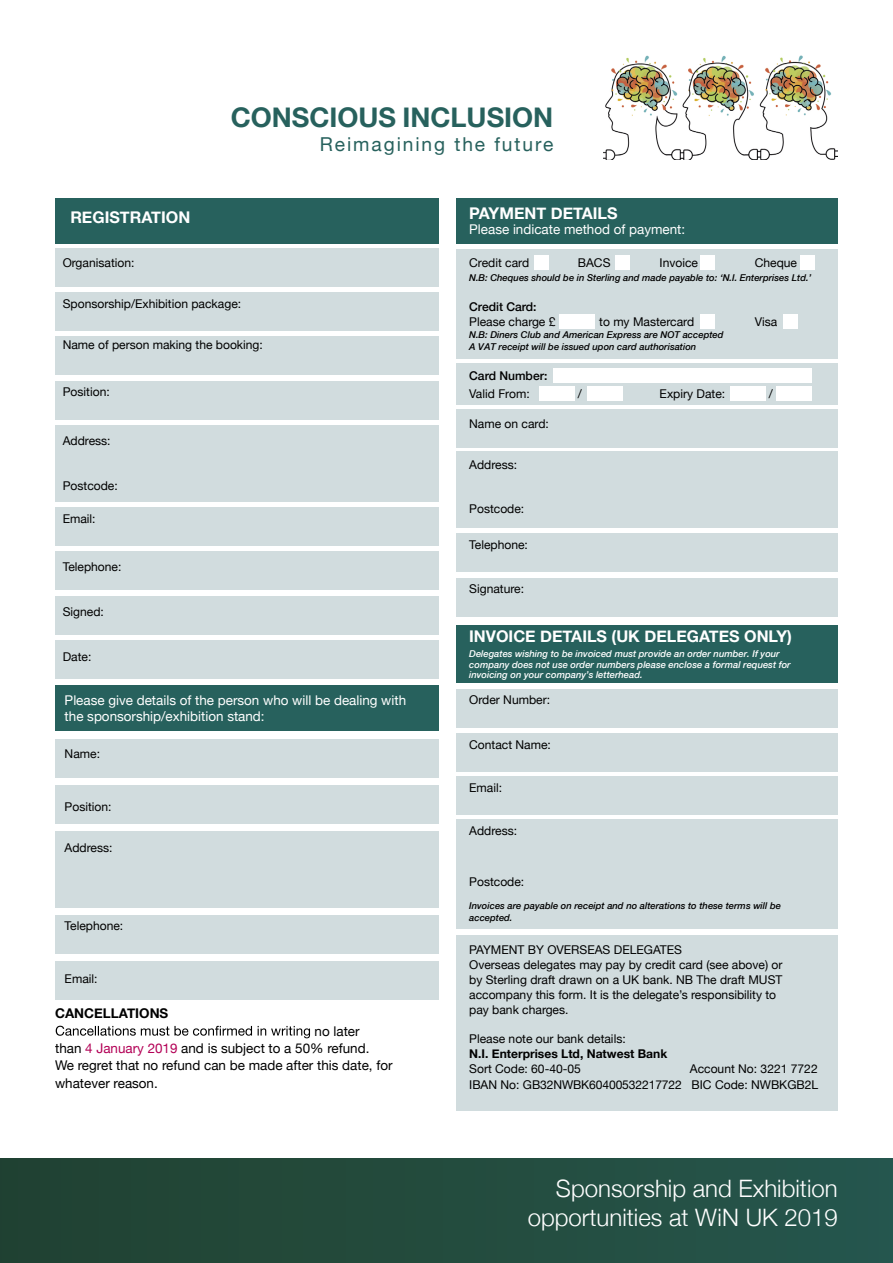
<style>
.page{position:relative;width:893px;height:1263px;background:#fff}
.page>*{position:absolute;margin:0;border:0;box-sizing:border-box;transform-origin:0 0}
.t1{font:700 27px "Helvetica Neue";color:#27615d}
.t2{font:300 24px/28.8px "Helvetica Neue";color:#fff;text-align:right}
.t3{font:19.2px "Helvetica Neue";letter-spacing:.1em;color:#27615d}
.t4{font:700 16.05px "Helvetica Neue";color:#fff}
.t5{font:13.5px/16px "Helvetica Neue";color:#fff}
.t6{font:13.5px/17.4px "Helvetica Neue";color:#000}
.t7{font:700 13.5px "Helvetica Neue";color:#000}
.t8{font:12.15px/14.7px "Helvetica Neue";color:#000}
.t9{font:700 12.15px "Helvetica Neue";color:#000}
.t10{font:500 12.15px "Helvetica Neue";color:#000}
.t11{font:italic 500 9.45px/12.1px "Helvetica Neue";color:#000}
.t12{font:italic 500 9.45px/10.8px "Helvetica Neue";color:#fff}
.s1{color:#b30056}
</style>
<div class="page">
<div style="left:0;top:1159px;width:893px;height:104px;background:linear-gradient(to right,#214131,#26564d)"></div>
<img style="left:603px;top:56px;width:235px;height:104px">
<div style="left:55px;top:248px;width:383px;height:38px;background:#d1dcde"></div>
<div style="left:55px;top:740px;width:383px;height:38px;background:#d1dcde"></div>
<div style="left:55px;top:685px;width:383px;height:46px;background:#27615d"></div>
<div style="left:55px;top:198px;width:383px;height:46px;background:#27615d"></div>
<div style="left:457px;top:198px;width:381px;height:46px;background:#27615d"></div>
<div style="left:457px;top:625px;width:381px;height:57px;background:#27615d"></div>
<div style="left:55px;top:786px;width:383px;height:38px;background:#d1dcde"></div>
<div style="left:55px;top:916px;width:383px;height:38px;background:#d1dcde"></div>
<div style="left:55px;top:961px;width:383px;height:39px;background:#d1dcde"></div>
<div style="left:457px;top:249px;width:381px;height:110px;background:#d1dcde"></div>
<div style="left:457px;top:363px;width:381px;height:42px;background:#d1dcde"></div>
<div style="left:457px;top:409px;width:381px;height:38px;background:#d1dcde"></div>
<div style="left:457px;top:534px;width:381px;height:38px;background:#d1dcde"></div>
<div style="left:457px;top:578px;width:381px;height:38px;background:#d1dcde"></div>
<div style="left:457px;top:689px;width:381px;height:38px;background:#d1dcde"></div>
<div style="left:457px;top:733px;width:381px;height:38px;background:#d1dcde"></div>
<div style="left:457px;top:776px;width:381px;height:38px;background:#d1dcde"></div>
<div style="left:457px;top:819px;width:381px;height:109px;background:#d1dcde"></div>
<div style="left:457px;top:935px;width:381px;height:175px;background:#d1dcde"></div>
<div style="left:457px;top:451px;width:381px;height:76px;background:#d1dcde"></div>
<div style="left:55px;top:831px;width:383px;height:77px;background:#d1dcde"></div>
<div style="left:55px;top:292px;width:383px;height:39px;background:#d1dcde"></div>
<div style="left:55px;top:337px;width:383px;height:38px;background:#d1dcde"></div>
<div style="left:55px;top:381px;width:383px;height:38px;background:#d1dcde"></div>
<div style="left:55px;top:508px;width:383px;height:38px;background:#d1dcde"></div>
<div style="left:55px;top:552px;width:383px;height:38px;background:#d1dcde"></div>
<div style="left:55px;top:596px;width:383px;height:38px;background:#d1dcde"></div>
<div style="left:55px;top:640px;width:383px;height:38px;background:#d1dcde"></div>
<div style="left:55px;top:425px;width:383px;height:76px;background:#d1dcde"></div>
<svg style="left:56px;top:1026px;width:254px;height:12px"></svg>
<div style="left:534px;top:255px;width:15px;height:14px;background:#fff"></div>
<div style="left:559px;top:315px;width:36px;height:14px;background:#fff"></div>
<div style="left:539px;top:387px;width:35px;height:14px;background:#fff"></div>
<div style="left:587px;top:387px;width:35px;height:14px;background:#fff"></div>
<div style="left:730px;top:387px;width:35px;height:14px;background:#fff"></div>
<div style="left:776px;top:387px;width:36px;height:14px;background:#fff"></div>
<div style="left:554px;top:369px;width:258px;height:14px;background:#fff"></div>
<div style="left:615px;top:255px;width:15px;height:14px;background:#fff"></div>
<div style="left:700px;top:255px;width:15px;height:14px;background:#fff"></div>
<div style="left:700px;top:315px;width:15px;height:14px;background:#fff"></div>
<div style="left:784px;top:315px;width:14px;height:14px;background:#fff"></div>
<div style="left:801px;top:255px;width:14px;height:14px;background:#fff"></div>
<h1 class="t1" style="left:231px;top:96px;width:324px">CONSCIOUS INCLUSION</h1>
<h3 class="t3" style="left:320px;top:130px;width:235px">Reimagining the future</h3>
<h3 class="t4" style="left:70px;top:205px;width:121px">REGISTRATION</h3>
<p class="t8" style="left:63px;top:256px;width:73px">Organisation:</p>
<p class="t8" style="left:63px;top:297px;width:180px">Sponsorship/Exhibition package:</p>
<p class="t8" style="left:63px;top:338px;width:202px">Name of person making the booking:</p>
<p class="t8" style="left:63px;top:385px;width:49px">Position:</p>
<p class="t8" style="left:63px;top:434px;width:49px">Address:</p>
<p class="t8" style="left:63px;top:479px;width:57px">Postcode:</p>
<p class="t8" style="left:63px;top:512px;width:34px">Email:</p>
<p class="t8" style="left:63px;top:560px;width:60px">Telephone:</p>
<p class="t8" style="left:63px;top:605px;width:43px">Signed:</p>
<p class="t8" style="left:63px;top:650px;width:30px">Date:</p>
<p class="t5" style="left:65px;top:692px;width:343px">Please give details of the person who will be dealing with the sponsorship/exhibition stand:</p>
<p class="t8" style="left:65px;top:747px;width:37px">Name:</p>
<p class="t8" style="left:65px;top:800px;width:49px">Position:</p>
<p class="t8" style="left:65px;top:841px;width:49px">Address:</p>
<p class="t8" style="left:65px;top:919px;width:60px">Telephone:</p>
<p class="t8" style="left:65px;top:972px;width:34px">Email:</p>
<p class="t7" style="left:55px;top:1003px;width:115px">CANCELLATIONS</p>
<p class="t6" style="left:55px;top:1023px;width:339px;text-indent:259px">no later<br>than <span class="s1">4 January 2019</span> and is subject to a 50% refund.<br>We regret that no refund can be made after this date, for whatever reason.</p>
<h3 class="t4" style="left:469px;top:201px;width:150px">PAYMENT DETAILS</h3>
<p class="t5" style="left:469px;top:222px;width:217px">Please indicate method of payment:</p>
<p class="t8" style="left:469px;top:256px;width:62px">Credit card</p>
<p class="t8" style="left:578px;top:256px;width:34px">BACS</p>
<p class="t8" style="left:660px;top:256px;width:40px">Invoice</p>
<p class="t8" style="left:755px;top:256px;width:44px">Cheque</p>
<p class="t11" style="left:469px;top:271px;width:344px">N.B: Cheques should be in Sterling and made payable to: ‘N.I. Enterprises Ltd.’</p>
<p class="t10" style="left:469px;top:297px;width:69px">Credit Card:</p>
<p class="t8" style="left:469px;top:315px;width:88px">Please charge £</p>
<p class="t8" style="left:599px;top:315px;width:96px">to my Mastercard</p>
<p class="t8" style="left:755px;top:315px;width:24px">Visa</p>
<p class="t11" style="left:469px;top:328px;width:256px">N.B: Diners Club and American Express are NOT accepted<br>A VAT receipt will be issued upon card authorisation</p>
<p class="t10" style="left:469px;top:365px;width:80px">Card Number:</p>
<p class="t8" style="left:469px;top:387px;width:62px">Valid From:</p>
<p class="t8" style="left:578px;top:387px;width:6px">/</p>
<p class="t8" style="left:660px;top:387px;width:67px">Expiry Date:</p>
<p class="t8" style="left:769px;top:387px;width:6px">/</p>
<p class="t8" style="left:469px;top:417px;width:81px">Name on card:</p>
<p class="t8" style="left:469px;top:458px;width:49px">Address:</p>
<p class="t8" style="left:469px;top:502px;width:57px">Postcode:</p>
<p class="t8" style="left:469px;top:538px;width:60px">Telephone:</p>
<p class="t8" style="left:469px;top:582px;width:56px">Signature:</p>
<h3 class="t4" style="left:469px;top:624px;width:324px">INVOICE DETAILS (UK DELEGATES ONLY)</h3>
<p class="t12" style="left:469px;top:647px;width:323px">Delegates wishing to be invoiced must provide an order number. If your company does not use order numbers please enclose a formal request for invoicing on your company’s letterhead.</p>
<p class="t8" style="left:469px;top:693px;width:82px">Order Number:</p>
<p class="t8" style="left:469px;top:738px;width:83px">Contact Name:</p>
<p class="t8" style="left:469px;top:781px;width:34px">Email:</p>
<p class="t8" style="left:469px;top:824px;width:49px">Address:</p>
<p class="t8" style="left:469px;top:874px;width:57px">Postcode:</p>
<p class="t11" style="left:469px;top:899px;width:313px">Invoices are payable on receipt and no alterations to these terms will be accepted.</p>
<p class="t8" style="left:469px;top:943px;width:315px">PAYMENT BY OVERSEAS DELEGATES<br>Overseas delegates may pay by credit card (see above) or by Sterling draft drawn on a UK bank. NB The draft MUST accompany this form. It is the delegate’s responsibility to pay bank charges.</p>
<p class="t8" style="left:469px;top:1032px;width:158px">Please note our bank details:</p>
<p class="t9" style="left:469px;top:1044px;width:200px">N.I. Enterprises Ltd, Natwest Bank</p>
<p class="t8" style="left:469px;top:1062px;width:113px">Sort Code: 60-40-05</p>
<p class="t8" style="left:469px;top:1061px;width:351px;line-height:16px;text-align:right">Account No: 3221 7722<br>IBAN No: GB32NWBK60400532217722 BIC Code: NWBKGB2L</p>
<h2 class="t2" style="left:528px;top:1173px;width:311px">Sponsorship and Exhibition opportunities at WiN UK 2019</h2>
</div>
